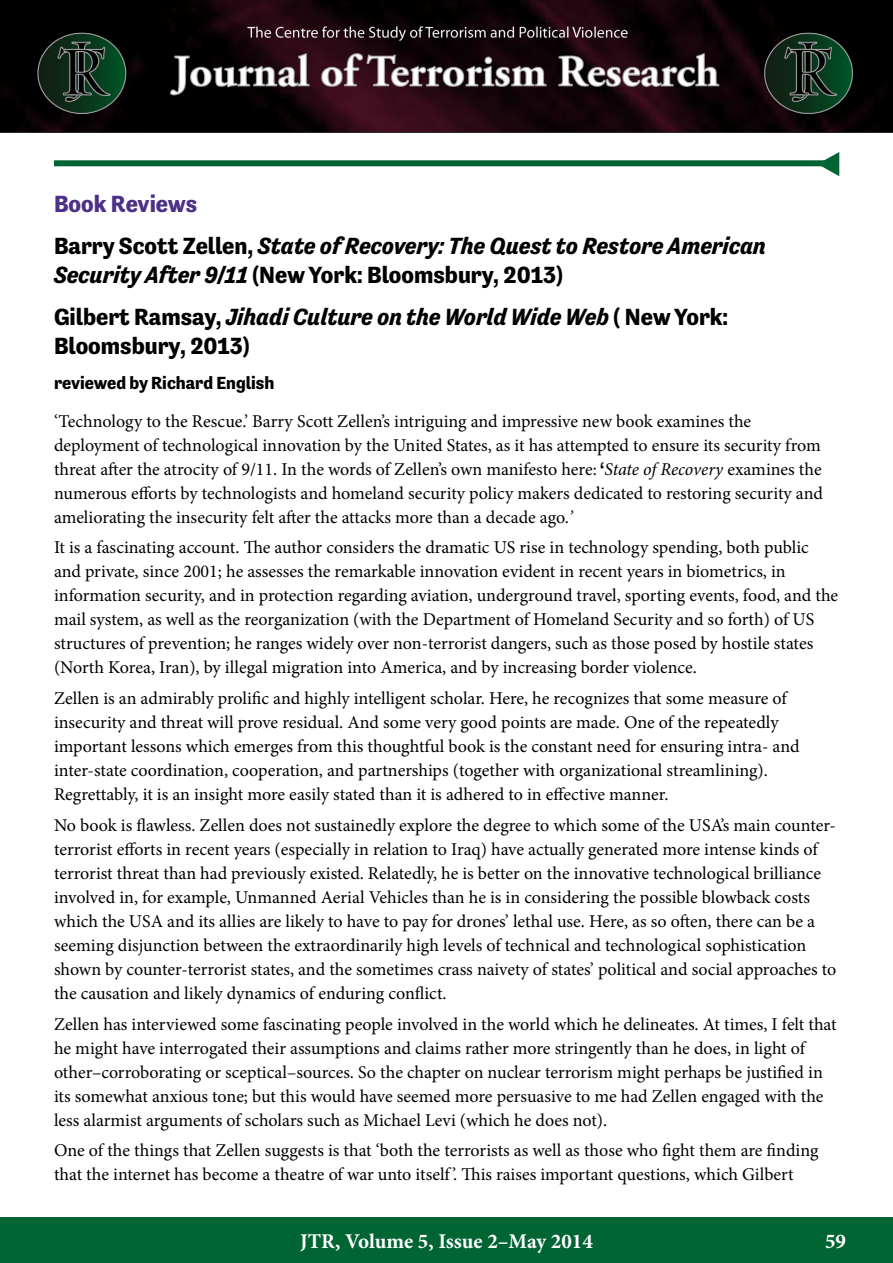
<style>
.page{position:relative;width:893px;height:1263px;background:#fff}
.page>*{position:absolute;margin:0;border:0;box-sizing:border-box;transform-origin:0 0}
.t1{font:700 24px/42.3px "Tenso";color:#000}
.t2{font:italic 700 24px/42.3px "Tenso";color:#000}
.t3{font:700 21px "Minion Pro";color:#fff}
.t4{font:18px/24px "Minion Pro";color:#000}
.t5{font:700 18px "Tenso";color:#000}
.s1{font-style:normal;color:#4d3088}
.s2{font-style:normal}
.s3{font-style:italic}
.s4{font-family:"Tenso";font-weight:700}
</style>
<div class="page">
<div style="left:0;top:1217px;width:893px;height:46px;background:#006533"></div>
<img style="left:0;top:0;width:893px;height:133px">
<div style="left:54px;top:160px;width:785px;height:6px;background:#006533"></div>
<svg style="left:818px;top:152px;width:21px;height:24px"></svg>
<h1 class="t2" style="left:54px;top:182px;width:714px"><span class="s1">Book Reviews<br></span><span class="s2">Barry Scott Zellen,</span> State of Recovery: The Quest to Restore American</h1>
<h1 class="t1" style="left:54px;top:254px;width:676px"><span class="s3">Security After 9/11</span> (New York: Bloomsbury, 2013)<br>Gilbert Ramsay, <span class="s3">Jihadi Culture on the World Wide Web</span> ( New York:</h1>
<h1 class="t1" style="left:54px;top:325px;width:197px">Bloomsbury, 2013)</h1>
<p class="t5" style="left:54px;top:373px;width:222px">reviewed by Richard English</p>
<p class="t4" style="left:54px;top:409px;width:770px">‘Technology to the Rescue.’ Barry Scott Zellen’s intriguing and impressive new book examines the deployment of technological innovation by the United States, as it has attempted to ensure its security from threat after the atrocity of 9/11. In the words of Zellen’s own manifesto here: <span class="s4">‘</span><span class="s3">State of Recovery</span> examines the numerous efforts by technologists and homeland security policy makers dedicated to restoring security and ameliorating the insecurity felt after the attacks more than a decade ago.<span class="s3">’</span></p>
<p class="t4" style="left:54px;top:536px;width:786px">It is a fascinating account. The author considers the dramatic US rise in technology spending, both public and private, since 2001; he assesses the remarkable innovation evident in recent years in biometrics, in information security, and in protection regarding aviation, underground travel, sporting events, food, and the mail system, as well as the reorganization (with the Department of Homeland Security and so forth) of US structures of prevention; he ranges widely over non-terrorist dangers, such as those posed by hostile states (North Korea, Iran), by illegal migration into America, and by increasing border violence.</p>
<p class="t4" style="left:54px;top:686px;width:747px">Zellen is an admirably prolific and highly intelligent scholar. Here, he recognizes that some measure of insecurity and threat will prove residual. And some very good points are made. One of the repeatedly important lessons which emerges from this thoughtful book is the constant need for ensuring intra- and inter-state coordination, cooperation, and partnerships (together with organizational streamlining).<br>Regrettably, it is an insight more easily stated than it is adhered to in effective manner.</p>
<p class="t4" style="left:54px;top:813px;width:784px">No book is flawless. Zellen does not sustainedly explore the degree to which some of the USA’s main counter&shy;terrorist efforts in recent years (especially in relation to Iraq) have actually generated more intense kinds of terrorist threat than had previously existed. Relatedly, he is better on the innovative technological brilliance involved in, for example, Unmanned Aerial Vehicles than he is in considering the possible blowback costs which the USA and its allies are likely to have to pay for drones’ lethal use. Here, as so often, there can be a seeming disjunction between the extraordinarily high levels of technical and technological sophistication shown by counter-terrorist states, and the sometimes crass naivety of states’ political and social approaches to the causation and likely dynamics of enduring conflict.</p>
<p class="t4" style="left:54px;top:1012px;width:784px">Zellen has interviewed some fascinating people involved in the world which he delineates. At times, I felt that he might have interrogated their assumptions and claims rather more stringently than he does, in light of other–corroborating or sceptical–sources. So the chapter on nuclear terrorism might perhaps be justified in its somewhat anxious tone; but this would have seemed more persuasive to me had Zellen engaged with the less alarmist arguments of scholars such as Michael Levi (which he does not).</p>
<p class="t4" style="left:54px;top:1138px;width:766px">One of the things that Zellen suggests is that ‘both the terrorists as well as those who fight them are finding that the internet has become a theatre of war unto itself ’. This raises important questions, which Gilbert</p>
<p class="t3" style="left:300px;top:1226px;width:294px">JTR, Volume 5, Issue 2–May 2014</p>
<p class="t3" style="left:825px;top:1226px;width:22px">59</p>
</div>
